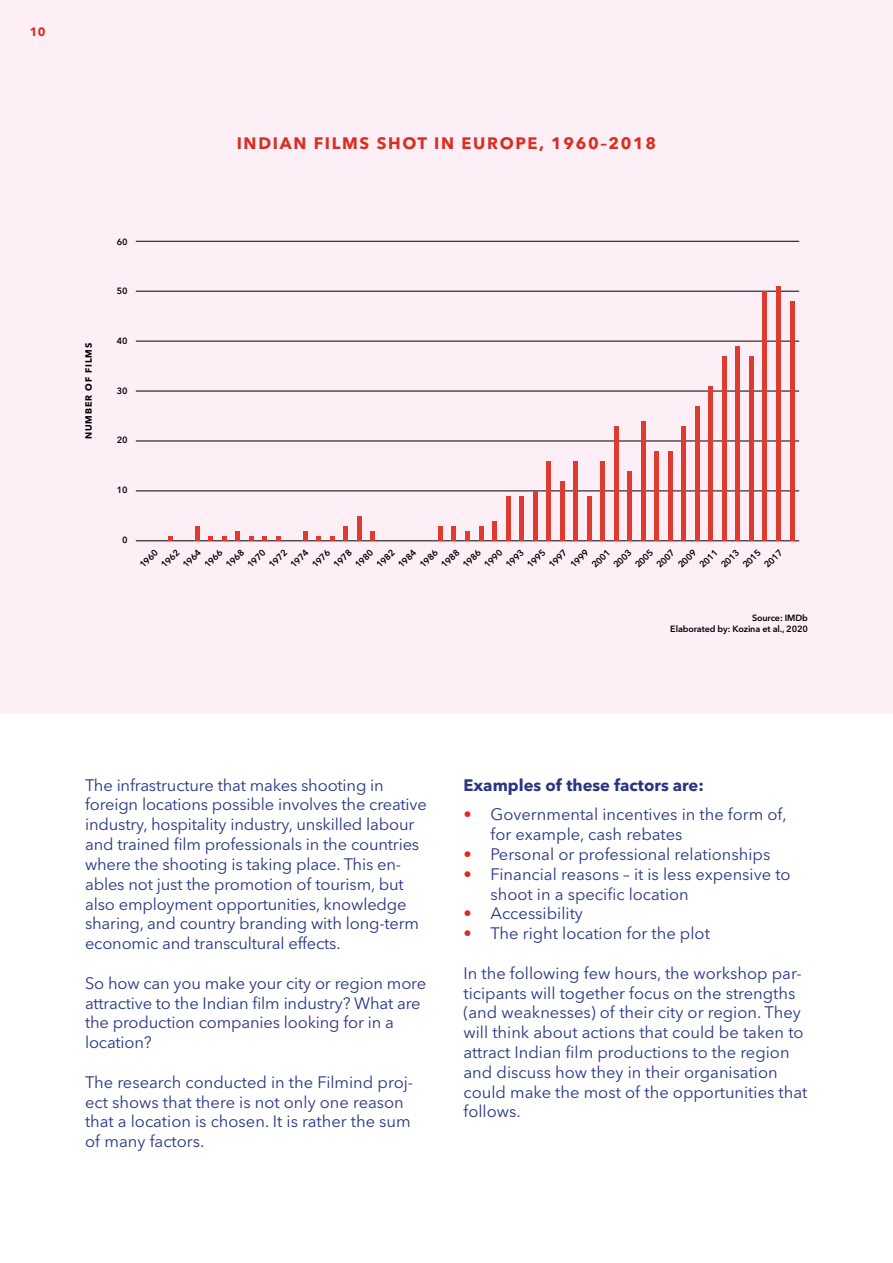
<style>
.page{position:relative;width:893px;height:1263px;background:#fff}
.page>*{position:absolute;margin:0;border:0;box-sizing:border-box;transform-origin:0 0}
.t1{font:16.5px/19.8px "Avenir Next LT Pro";letter-spacing:-.005em;color:#283583}
.t2{font:700 16.5px "Avenir Next LT Pro";letter-spacing:.1em;color:#d92e24}
.t3{font:700 16.5px "Avenir Next LT Pro";color:#283583}
.t4{font:700 12px "Avenir Next LT Pro";color:#d92e24}
.t5{font:600 9px/15.3px "Avenir Next LT Pro";letter-spacing:-.01em;color:#000}
.t6{font:700 9px "Avenir Next LT Pro";letter-spacing:.1em;color:#000}
.s1{color:#d92e24}
</style>
<div class="page">
<div style="left:0;top:0;width:893px;height:714px;background:#fdeff5"></div>
<hr style="left:136px;top:540px;width:663px;height:1px;background:#000">
<hr style="left:136px;top:491px;width:663px;height:1px;background:#000">
<hr style="left:136px;top:441px;width:663px;height:1px;background:#000">
<hr style="left:136px;top:391px;width:663px;height:1px;background:#000">
<hr style="left:136px;top:341px;width:663px;height:1px;background:#000">
<hr style="left:136px;top:291px;width:663px;height:1px;background:#000">
<hr style="left:136px;top:241px;width:663px;height:1px;background:#000">
<svg style="left:168px;top:536px;width:4px;height:5px"></svg>
<svg style="left:208px;top:536px;width:5px;height:5px"></svg>
<hr style="left:195px;top:526px;width:4px;height:15px;background:#de3b30">
<div style="left:343px;top:526px;width:5px;height:15px;background:#de3b30"></div>
<div style="left:438px;top:526px;width:5px;height:15px;background:#de3b30"></div>
<hr style="left:452px;top:526px;width:4px;height:15px;background:#de3b30">
<hr style="left:479px;top:526px;width:4px;height:15px;background:#de3b30">
<div style="left:357px;top:516px;width:5px;height:25px;background:#de3b30"></div>
<div style="left:492px;top:521px;width:5px;height:20px;background:#de3b30"></div>
<hr style="left:506px;top:496px;width:4px;height:45px;background:#de3b30">
<div style="left:519px;top:496px;width:5px;height:45px;background:#de3b30"></div>
<hr style="left:533px;top:491px;width:4px;height:50px;background:#de3b30">
<hr style="left:560px;top:481px;width:4px;height:60px;background:#de3b30">
<div style="left:546px;top:461px;width:5px;height:80px;background:#de3b30"></div>
<div style="left:573px;top:461px;width:5px;height:80px;background:#de3b30"></div>
<div style="left:600px;top:461px;width:5px;height:80px;background:#de3b30"></div>
<div style="left:614px;top:426px;width:5px;height:115px;background:#de3b30"></div>
<div style="left:681px;top:426px;width:5px;height:115px;background:#de3b30"></div>
<div style="left:627px;top:471px;width:5px;height:70px;background:#de3b30"></div>
<div style="left:654px;top:451px;width:5px;height:90px;background:#de3b30"></div>
<div style="left:668px;top:451px;width:5px;height:90px;background:#de3b30"></div>
<div style="left:641px;top:421px;width:5px;height:120px;background:#de3b30"></div>
<div style="left:695px;top:406px;width:5px;height:135px;background:#de3b30"></div>
<div style="left:708px;top:386px;width:5px;height:155px;background:#de3b30"></div>
<div style="left:722px;top:356px;width:5px;height:185px;background:#de3b30"></div>
<div style="left:735px;top:346px;width:5px;height:195px;background:#de3b30"></div>
<div style="left:749px;top:356px;width:5px;height:185px;background:#de3b30"></div>
<hr style="left:763px;top:291px;width:4px;height:250px;background:#de3b30">
<div style="left:776px;top:286px;width:5px;height:255px;background:#de3b30"></div>
<hr style="left:790px;top:301px;width:4px;height:240px;background:#de3b30">
<div style="left:587px;top:496px;width:5px;height:45px;background:#de3b30"></div>
<div style="left:235px;top:531px;width:5px;height:10px;background:#de3b30"></div>
<div style="left:303px;top:531px;width:5px;height:10px;background:#de3b30"></div>
<div style="left:370px;top:531px;width:5px;height:10px;background:#de3b30"></div>
<div style="left:465px;top:531px;width:5px;height:10px;background:#de3b30"></div>
<svg style="left:222px;top:536px;width:4px;height:5px"></svg>
<svg style="left:249px;top:536px;width:5px;height:5px"></svg>
<svg style="left:262px;top:536px;width:5px;height:5px"></svg>
<svg style="left:276px;top:536px;width:5px;height:5px"></svg>
<svg style="left:316px;top:536px;width:5px;height:5px"></svg>
<svg style="left:330px;top:536px;width:5px;height:5px"></svg>
<p class="t4" style="left:30px;top:24px;width:17px">10</p>
<p class="t2" style="left:237px;top:133px;width:421px">INDIAN FILMS SHOT IN EUROPE, 1960–2018</p>
<p class="t6" style="left:83px;top:439px;width:98px;rotate:-90deg">NUMBER OF FILMS</p>
<p class="t5" style="left:117px;top:234px;width:12px">60</p>
<p class="t5" style="left:117px;top:284px;width:12px">50</p>
<p class="t5" style="left:117px;top:333px;width:12px">40</p>
<p class="t5" style="left:117px;top:383px;width:12px">30</p>
<p class="t5" style="left:117px;top:433px;width:12px">20</p>
<p class="t5" style="left:117px;top:482px;width:12px">10</p>
<p class="t5" style="left:122px;top:532px;width:7px">0</p>
<p class="t5" style="left:146px;top:550px;width:23px;text-indent:-15px;rotate:-45deg">1960<br>1962</p>
<p class="t5" style="left:319px;top:550px;width:23px;text-indent:-15px;rotate:-45deg">1976<br>1978</p>
<p class="t5" style="left:491px;top:550px;width:23px;text-indent:-15px;rotate:-45deg">1990<br>1993</p>
<p class="t5" style="left:663px;top:550px;width:23px;text-indent:-15px;rotate:-45deg">2007<br>2009</p>
<p class="t5" style="left:179px;top:561px;width:23px;rotate:-45deg">1964</p>
<p class="t5" style="left:200px;top:561px;width:23px;rotate:-45deg">1966</p>
<p class="t5" style="left:222px;top:561px;width:23px;rotate:-45deg">1968</p>
<p class="t5" style="left:243px;top:561px;width:23px;rotate:-45deg">1970</p>
<p class="t5" style="left:351px;top:561px;width:23px;rotate:-45deg">1980</p>
<p class="t5" style="left:373px;top:561px;width:23px;rotate:-45deg">1982</p>
<p class="t5" style="left:394px;top:561px;width:23px;rotate:-45deg">1984</p>
<p class="t5" style="left:416px;top:561px;width:23px;rotate:-45deg">1986</p>
<p class="t5" style="left:523px;top:561px;width:23px;rotate:-45deg">1995</p>
<p class="t5" style="left:545px;top:561px;width:23px;rotate:-45deg">1997</p>
<p class="t5" style="left:566px;top:561px;width:23px;rotate:-45deg">1999</p>
<p class="t5" style="left:588px;top:561px;width:23px;rotate:-45deg">2001</p>
<p class="t5" style="left:695px;top:561px;width:23px;rotate:-45deg">2011</p>
<p class="t5" style="left:717px;top:561px;width:23px;rotate:-45deg">2013</p>
<p class="t5" style="left:739px;top:561px;width:23px;rotate:-45deg">2015</p>
<p class="t5" style="left:276px;top:550px;width:23px;text-indent:-15px;rotate:-45deg">1972<br>1974</p>
<p class="t5" style="left:448px;top:550px;width:23px;text-indent:-15px;rotate:-45deg">1988<br>1986</p>
<p class="t5" style="left:620px;top:550px;width:23px;text-indent:-15px;rotate:-45deg">2003<br>2005</p>
<p class="t5" style="left:760px;top:561px;width:23px;rotate:-45deg">2017</p>
<p class="t5" style="left:670px;top:612px;width:139px;line-height:10.8px;text-align:right">Source: IMDb<br>Elaborated by: Kozina et al., 2020</p>
<p class="t1" style="left:85px;top:775px;width:343px">The infrastructure that makes shooting in foreign locations possible involves the creative industry, hospitality industry, unskilled labour and trained film professionals in the countries where the shooting is taking place. This en&shy;ables not just the promotion of tourism, but also employment opportunities, knowledge sharing, and country branding with long-term economic and transcultural effects.</p>
<p class="t1" style="left:85px;top:973px;width:343px">So how can you make your city or region more attractive to the Indian film industry? What are the production companies looking for in a location?</p>
<p class="t1" style="left:85px;top:1072px;width:330px">The research conducted in the Filmind proj&shy;ect shows that there is not only one reason that a location is chosen. It is rather the sum of many factors.</p>
<p class="t3" style="left:463px;top:775px;width:242px">Examples of these factors are:</p>
<p class="t1" style="left:490px;top:805px;width:298px;text-indent:-27px"><span class="s1">•</span> Governmental incentives in the form of, for example, cash rebates</p>
<p class="t1" style="left:463px;top:844px;width:308px"><span class="s1">•</span> Personal or professional relationships</p>
<p class="t1" style="left:490px;top:864px;width:302px;text-indent:-27px"><span class="s1">•</span> Financial reasons – it is less expensive to shoot in a specific location</p>
<p class="t1" style="left:463px;top:904px;width:121px"><span class="s1">•</span> Accessibility</p>
<p class="t1" style="left:463px;top:923px;width:248px"><span class="s1">•</span> The right location for the plot</p>
<p class="t1" style="left:463px;top:963px;width:345px">In the following few hours, the workshop par&shy;ticipants will together focus on the strengths (and weaknesses) of their city or region. They will think about actions that could be taken to attract Indian film productions to the region and discuss how they in their organisation could make the most of the opportunities that follows.</p>
</div>
